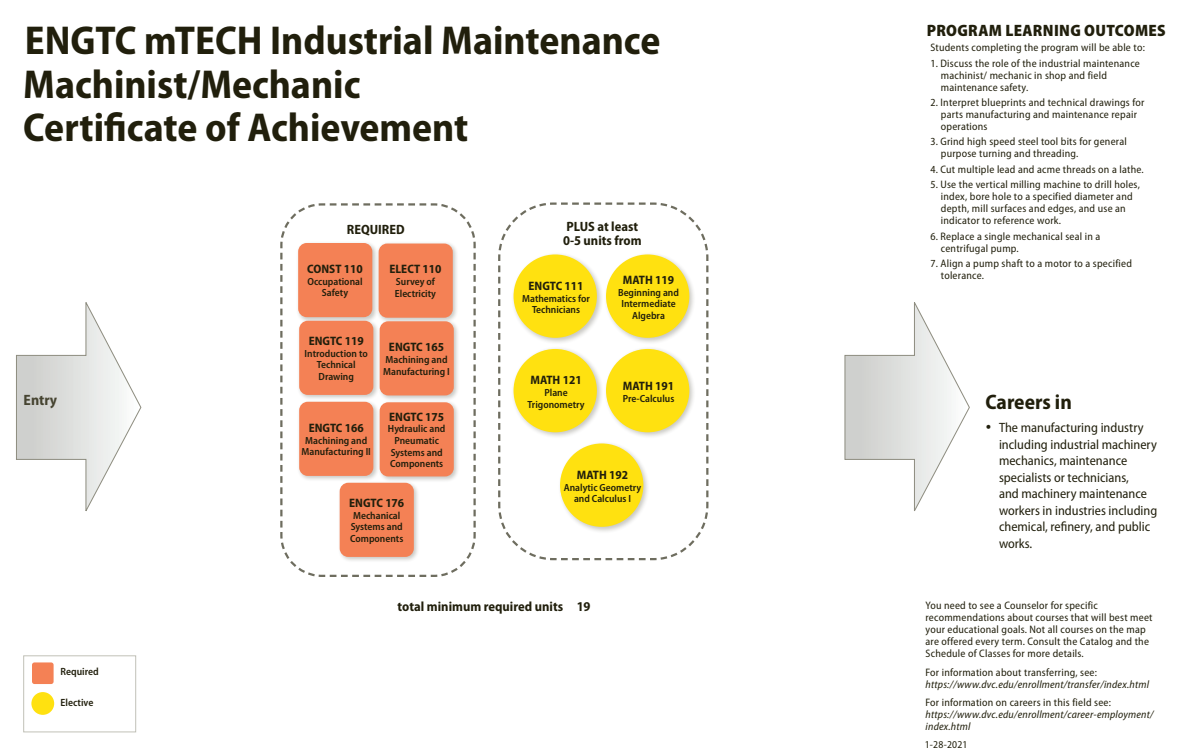
<style>
.page{position:relative;width:1188px;height:756px;background:#fff}
.page>*{position:absolute;margin:0;border:0;box-sizing:border-box;transform-origin:0 0}
.h1_title{font:700 semi-condensed 40.5px/43.5px "Myriad Pro";color:#211f0c}
.t1{font:700 semi-condensed 21px "Myriad Pro";color:#211f0c}
.Intended_Learning_Ou{font:900 semi-condensed 16.5px "Myriad Pro";letter-spacing:.02em;color:#211f0c}
.t2{font:700 semi-condensed 15px "Myriad Pro";color:#464431}
.t3{font:semi-condensed 13.5px/16.5px "Myriad Pro";color:#211f0c}
.Area_text{font:700 semi-condensed 13.5px/13.5px "Myriad Pro";color:#211f0c}
.PLUS{font:700 semi-condensed 13.5px "Myriad Pro";color:#211f0c}
.First_Level{font:700 semi-condensed 12.23px "Myriad Pro";color:#211f0c}
.Outcomes_listings{font:semi-condensed 10.88px/12px "Myriad Pro";letter-spacing:.02em;color:#211f0c}
.Outcomes_listings-2{font:italic semi-condensed 10.88px/12px "Myriad Pro";letter-spacing:.02em;color:#211f0c}
.Area_text-2{font:600 semi-condensed 10.5px "Myriad Pro";color:#211f0c}
.Outcomes_listings-3{font:semi-condensed 10.5px "Myriad Pro";letter-spacing:.02em;color:#211f0c}
.Second_Level{font:600 semi-condensed 10.35px/11.7px "Myriad Pro";color:#211f0c;text-align:center}
.s1{font-style:normal}
</style>
<div class="page">
<svg style="left:16px;top:302px;width:126px;height:209px"></svg>
<svg style="left:844px;top:302px;width:126px;height:209px"></svg>
<svg style="left:498px;top:202px;width:211px;height:359px"></svg>
<svg style="left:280px;top:203px;width:196px;height:374px"></svg>
<div style="left:296px;top:241px;width:82px;height:82px;background:#211f0c;opacity:.25"></div>
<div style="left:298px;top:243px;width:74px;height:74px;background:#f48155;border-radius:9px"></div>
<div style="left:376px;top:241px;width:83px;height:83px;background:#211f0c;opacity:.25"></div>
<div style="left:379px;top:244px;width:74px;height:74px;background:#f48155;border-radius:9px"></div>
<div style="left:297px;top:318px;width:82px;height:83px;background:#211f0c;opacity:.25"></div>
<div style="left:299px;top:321px;width:74px;height:74px;background:#f48155;border-radius:9px"></div>
<div style="left:297px;top:399px;width:82px;height:83px;background:#211f0c;opacity:.25"></div>
<div style="left:299px;top:402px;width:74px;height:74px;background:#f48155;border-radius:9px"></div>
<div style="left:337px;top:480px;width:83px;height:83px;background:#211f0c;opacity:.25"></div>
<div style="left:340px;top:483px;width:74px;height:74px;background:#f48155;border-radius:9px"></div>
<div style="left:377px;top:319px;width:83px;height:83px;background:#211f0c;opacity:.25"></div>
<div style="left:380px;top:321px;width:74px;height:74px;background:#f48155;border-radius:9px"></div>
<div style="left:377px;top:400px;width:83px;height:83px;background:#211f0c;opacity:.25"></div>
<div style="left:380px;top:402px;width:74px;height:74px;background:#f48155;border-radius:9px"></div>
<div style="left:511px;top:252px;width:93px;height:93px;background:#211f0c;opacity:.25"></div>
<div style="left:514px;top:254px;width:83px;height:84px;background:#ffe110;border-radius:50%"></div>
<div style="left:511px;top:346px;width:93px;height:93px;background:#211f0c;opacity:.25"></div>
<div style="left:514px;top:349px;width:83px;height:83px;background:#ffe110;border-radius:50%"></div>
<div style="left:557px;top:441px;width:93px;height:93px;background:#211f0c;opacity:.25"></div>
<div style="left:560px;top:443px;width:83px;height:84px;background:#ffe110;border-radius:50%"></div>
<div style="left:23px;top:655px;width:113px;height:77px;border:1px solid #c1c1b8"></div>
<div style="left:32px;top:662px;width:22px;height:22px;background:#f48155;border-radius:2px"></div>
<div style="left:31px;top:692px;width:23px;height:23px;background:#ffe110;border-radius:50%"></div>
<div style="left:603px;top:252px;width:93px;height:93px;background:#211f0c;opacity:.25"></div>
<div style="left:606px;top:254px;width:83px;height:84px;background:#ffe110;border-radius:50%"></div>
<div style="left:603px;top:346px;width:93px;height:93px;background:#211f0c;opacity:.25"></div>
<div style="left:606px;top:349px;width:83px;height:83px;background:#ffe110;border-radius:50%"></div>
<p class="h1_title" style="left:23px;top:17px;width:639px">ENGTC mTECH Industrial Maintenance<br>Machinist/Mechanic<br>Certificate of Achievement</p>
<p class="t2" style="left:24px;top:391px;width:35px">Entry</p>
<p class="Area_text-2" style="left:61px;top:665px;width:40px">Required</p>
<p class="Area_text-2" style="left:61px;top:696px;width:34px">Elective</p>
<p class="Area_text" style="left:347px;top:222px;width:59px">REQUIRED</p>
<p class="First_Level" style="left:307px;top:261px;width:57px">CONST 110</p>
<p class="Second_Level" style="left:307px;top:275px;width:57px">Occupational<br>Safety</p>
<p class="First_Level" style="left:390px;top:261px;width:53px">ELECT 110</p>
<p class="Second_Level" style="left:395px;top:276px;width:43px;text-align:left">Survey of<br>Electricity</p>
<p class="First_Level" style="left:309px;top:333px;width:57px">ENGTC 119</p>
<p class="Second_Level" style="left:305px;top:347px;width:65px">Introduction to<br>Technical<br>Drawing</p>
<p class="First_Level" style="left:309px;top:420px;width:57px">ENGTC 166</p>
<p class="Second_Level" style="left:302px;top:434px;width:71px">Machining and<br>Manufacturing II</p>
<p class="First_Level" style="left:389px;top:339px;width:57px">ENGTC 165</p>
<p class="Second_Level" style="left:383px;top:353px;width:68px;text-align:left">Machining and<br>Manufacturing I</p>
<p class="First_Level" style="left:389px;top:409px;width:57px">ENGTC 175</p>
<p class="Second_Level" style="left:388px;top:423px;width:59px">Hydraulic and<br>Pneumatic<br>Systems and<br>Components</p>
<p class="First_Level" style="left:349px;top:495px;width:57px">ENGTC 176</p>
<p class="Second_Level" style="left:350px;top:509px;width:55px;text-align:left">Mechanical<br>Systems and<br>Components</p>
<p class="Area_text" style="left:563px;top:220px;width:80px">PLUS at least<br>0-5 units from</p>
<p class="First_Level" style="left:529px;top:278px;width:57px">ENGTC 111</p>
<p class="Second_Level" style="left:522px;top:292px;width:69px">Mathematics for<br>Technicians</p>
<p class="First_Level" style="left:530px;top:372px;width:53px">MATH 121</p>
<p class="Second_Level" style="left:527px;top:387px;width:59px">Plane<br>Trigonometry</p>
<p class="First_Level" style="left:623px;top:272px;width:53px">MATH 119</p>
<p class="Second_Level" style="left:618px;top:286px;width:63px">Beginning and<br>Intermediate<br>Algebra</p>
<p class="First_Level" style="left:623px;top:378px;width:53px">MATH 191</p>
<p class="Second_Level" style="left:623px;top:392px;width:53px">Pre-Calculus</p>
<p class="First_Level" style="left:577px;top:467px;width:53px">MATH 192</p>
<p class="Second_Level" style="left:564px;top:481px;width:79px">Analytic Geometry and Calculus I</p>
<p class="PLUS" style="left:398px;top:598px;width:195px">total minimum required units 19</p>
<p class="Intended_Learning_Ou" style="left:927px;top:20px;width:241px">PROGRAM LEARNING OUTCOMES</p>
<p class="Outcomes_listings" style="left:930px;top:42px;width:216px">Students completing the program will be able to:</p>
<p class="Outcomes_listings" style="left:941px;top:57px;width:201px;text-indent:-10px">1. Discuss the role of the industrial maintenance machinist/ mechanic in shop and field maintenance safety.</p>
<p class="Outcomes_listings" style="left:941px;top:96px;width:205px;text-indent:-10px">2. Interpret blueprints and technical drawings for parts manufacturing and maintenance repair operations</p>
<p class="Outcomes_listings" style="left:941px;top:136px;width:188px;text-indent:-10px">3. Grind high speed steel tool bits for general purpose turning and threading.</p>
<p class="Outcomes_listings" style="left:930px;top:163px;width:215px">4. Cut multiple lead and acme threads on a lathe.</p>
<p class="Outcomes_listings" style="left:941px;top:178px;width:201px;text-indent:-10px">5. Use the vertical milling machine to drill holes, index, bore hole to a specified diameter and depth, mill surfaces and edges, and use an indicator to reference work.</p>
<p class="Outcomes_listings" style="left:941px;top:230px;width:161px;text-indent:-10px">6. Replace a single mechanical seal in a centrifugal pump.</p>
<p class="Outcomes_listings" style="left:941px;top:257px;width:193px;text-indent:-10px">7. Align a pump shaft to a motor to a specified tolerance.</p>
<p class="t1" style="left:986px;top:388px;width:88px">Careers in</p>
<p class="t3" style="left:999px;top:419px;width:160px;text-indent:-14px">• The manufacturing industry including industrial machinery mechanics, maintenance specialists or technicians,<br>and machinery maintenance workers in industries including chemical, refinery, and public works.</p>
<p class="Outcomes_listings" style="left:926px;top:599px;width:229px">You need to see a Counselor for specific recommendations about courses that will best meet your educational goals. Not all courses on the map are offered every term. Consult the Catalog and the Schedule of Classes for more details.</p>
<p class="Outcomes_listings-2" style="left:926px;top:666px;width:225px"><span class="s1">For information about transferring, see: </span>https://www.dvc.edu/enrollment/transfer/index.html</p>
<p class="Outcomes_listings-2" style="left:926px;top:697px;width:230px"><span class="s1">For information on careers in this field see: </span>https://www.dvc.edu/enrollment/career-employment/ index.html</p>
<p class="Outcomes_listings-3" style="left:925px;top:738px;width:44px">1-28-2021</p>
</div>
